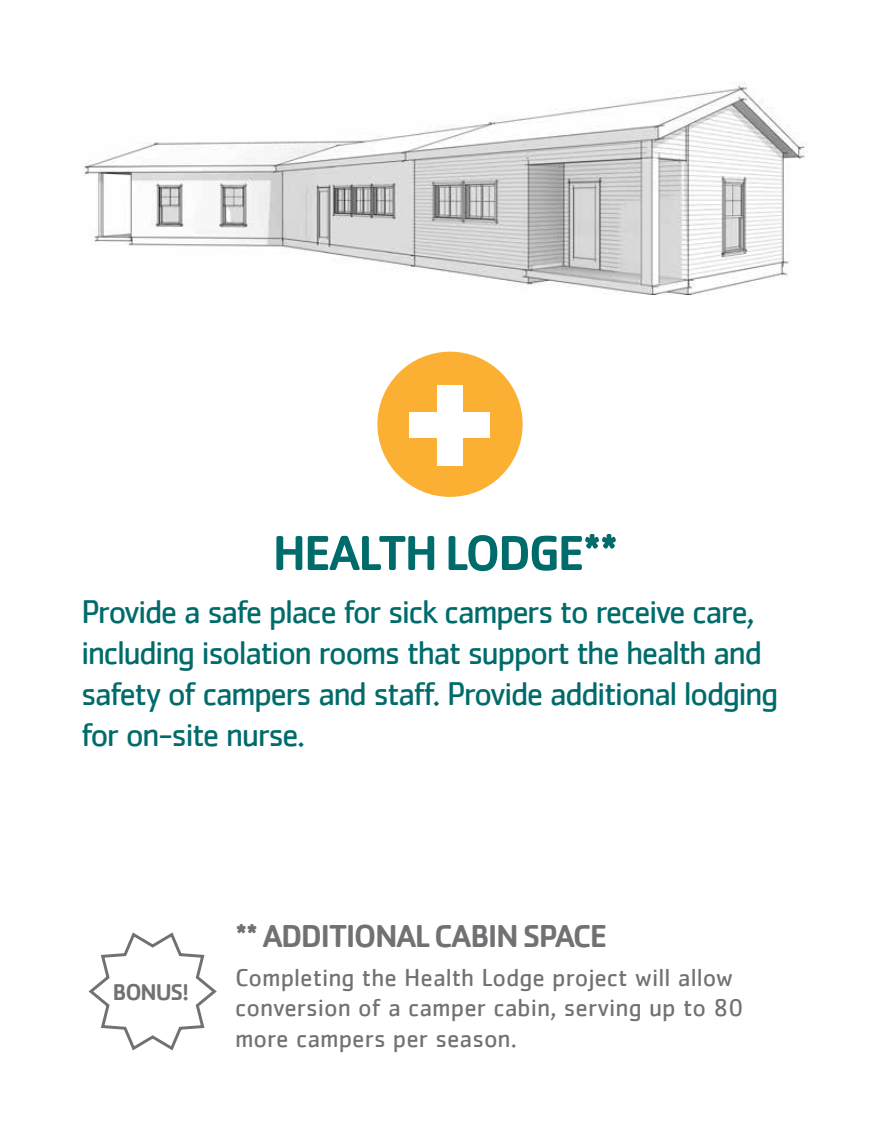
<style>
.page{position:relative;width:891px;height:1134px;background:#fff}
.page>*{position:absolute;margin:0;border:0;box-sizing:border-box;transform-origin:0 0}
.t1{font:500 50.85px "Cachet";letter-spacing:-.05em;color:#006b6b}
.t2{font:33.98px/40.7px "Cachet";letter-spacing:-.05em;color:#006b6b}
.t3{font:500 32.62px "Cachet";letter-spacing:-.05em;color:#717073}
.t4{font:25.43px/30.6px "Cachet";color:#717073}
.t5{font:500 23.62px "Cachet";letter-spacing:-.05em;color:#717073}
</style>
<div class="page">
<div style="left:377px;top:352px;width:146px;height:145px;background:#fbb034;border-radius:50%"></div>
<div style="left:409px;top:413px;width:81px;height:25px;background:#fff"></div>
<div style="left:437px;top:385px;width:25px;height:80px;background:#fff"></div>
<img style="left:81px;top:82px;width:725px;height:212px">
<svg style="left:88px;top:932px;width:129px;height:119px"></svg>
<h1 class="t1" style="left:272px;top:522px;width:348px">HEALTH LODGE**</h1>
<p class="t2" style="left:81px;top:591px;width:699px">Provide a safe place for sick campers to receive care, including isolation rooms that support the health and safety of campers and staff. Provide additional lodging for on-site nurse.</p>
<p class="t5" style="left:112px;top:977px;width:78px">BONUS!</p>
<p class="t3" style="left:235px;top:916px;width:374px">** ADDITIONAL CABIN SPACE</p>
<p class="t4" style="left:235px;top:962px;width:510px">Completing the Health Lodge project will allow conversion of a camper cabin, serving up to 80 more campers per season.</p>
</div>
